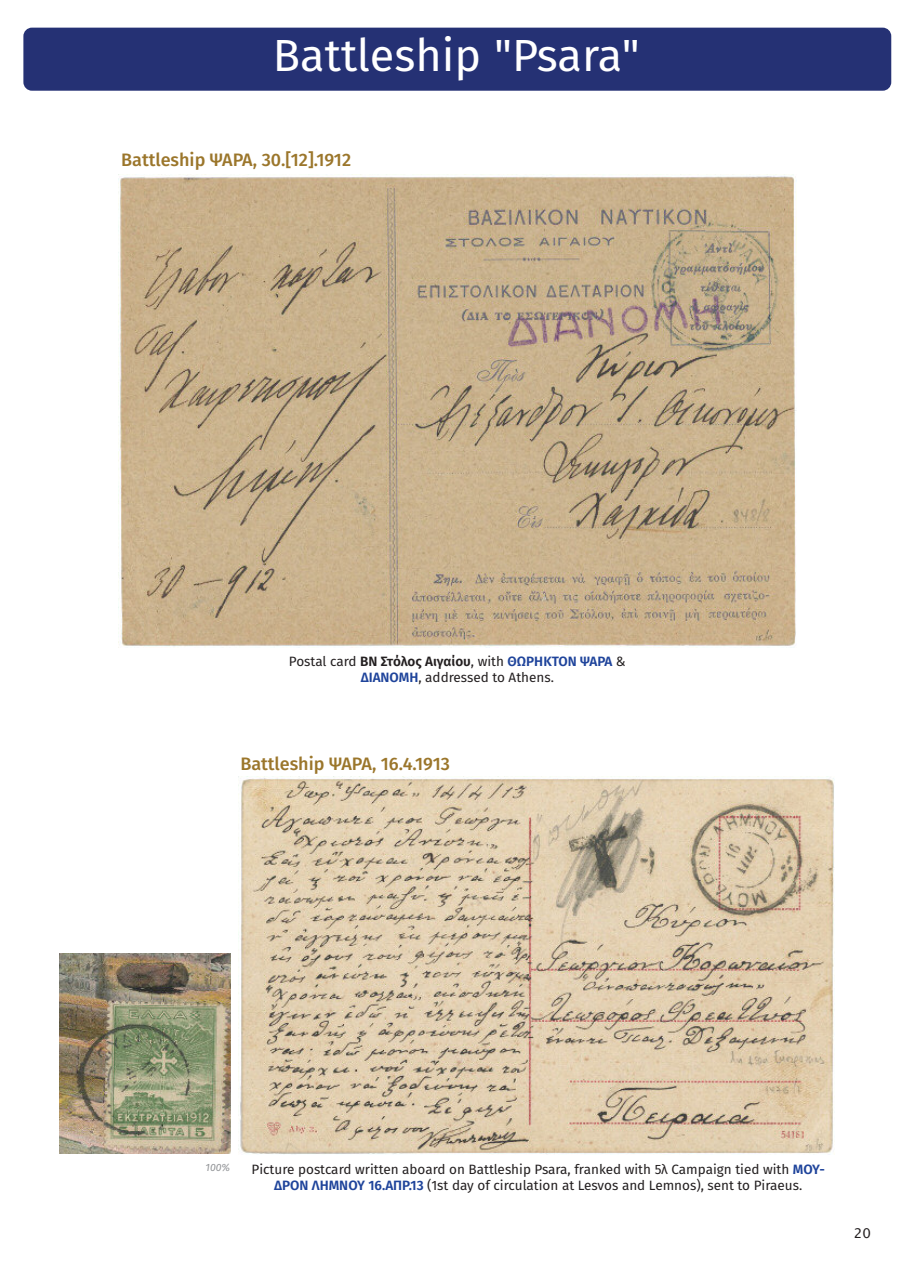
<style>
.page{position:relative;width:914px;height:1263px;background:#fff}
.page>*{position:absolute;margin:0;border:0;box-sizing:border-box;transform-origin:0 0}
.t1{font:45px "Fira Sans";color:#fff}
.t2{font:500 18px "Fira Sans";color:#9b762b}
.t3{font:13.5px/16.2px "Fira Sans";color:#231f20;text-align:center}
.t4{font:13.5px "Lucida Grande";color:#231f20}
.t5{font:italic 10.5px "Fira Sans";color:#939598}
.s1{font-weight:600}
.s2{font-weight:600;color:#1f449b}
</style>
<div class="page">
<div style="left:23px;top:28px;width:868px;height:63px;background:#253174;border-radius:9px"></div>
<img style="left:60px;top:953px;width:170px;height:201px">
<img style="left:118px;top:176px;width:678px;height:471px">
<img style="left:238px;top:777px;width:596px;height:378px">
<h1 class="t1" style="left:273px;top:38px;width:368px">Battleship "Psara"</h1>
<h2 class="t2" style="left:121px;top:153px;width:231px">Battleship ΨΑΡΑ, 30.[12].1912</h2>
<p class="t3" style="left:289px;top:654px;width:338px">Postal card <span class="s1">ΒΝ Στόλος Αιγαίου</span>, with <span class="s2">ΘΩΡΗΚΤΟΝ ΨΑΡΑ</span> &amp;<br><span class="s2">ΔΙΑΝΟΜΗ</span>, addressed to Athens.</p>
<h2 class="t2" style="left:240px;top:756px;width:211px">Battleship ΨΑΡΑ, 16.4.1913</h2>
<p class="t5" style="left:205px;top:1163px;width:26px">100%</p>
<p class="t3" style="left:251px;top:1162px;width:575px">Picture postcard written aboard on Battleship Psara, franked with 5λ Campaign tied with <span class="s2">ΜΟΥ-<br>ΔΡΟΝ ΛΗΜΝΟΥ 16.ΑΠΡ.13</span> (1st day of circulation at Lesvos and Lemnos), sent to Piraeus.</p>
<p class="t4" style="left:853px;top:1225px;width:19px">20</p>
</div>
